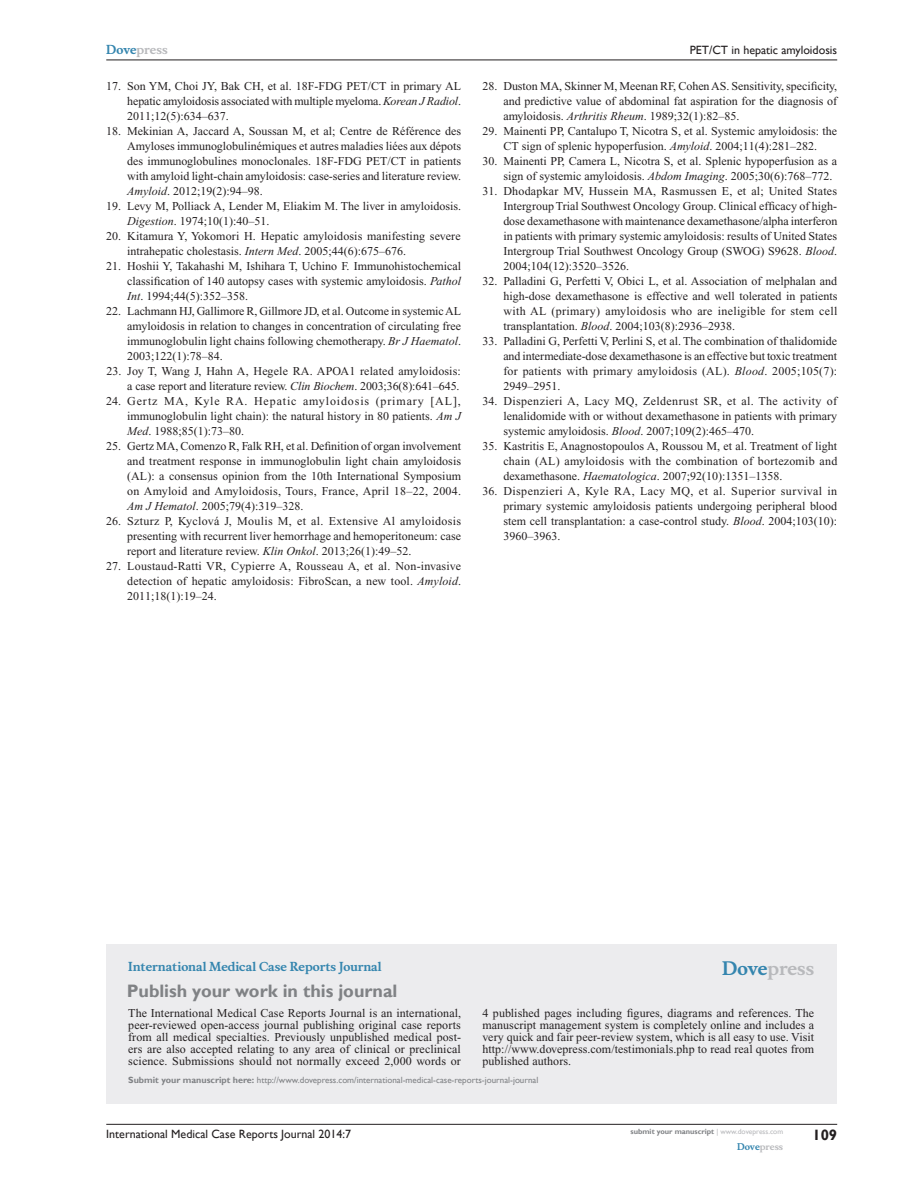
<style>
.page{position:relative;width:918px;height:1188px;background:#fff}
.page>*{position:absolute;margin:0;border:0;box-sizing:border-box;transform-origin:0 0}
.PromBx-H1{font:700 18px "Gill Sans";color:#808285}
.PromBx-Brand{font:700 18px "Musee";color:#b8b9bc}
.t1{font:700 15px "Gill Sans";color:#231f20}
.RefNL2{font:12px/15px "Times New Roman";color:#231f20;text-align:justify}
.PromBx-Tx{font:12px/12px "Times New Roman";letter-spacing:.005em;color:#231f20;text-align:justify}
.t2{font:12px "Gill Sans";color:#231f20}
.PromBx-JrnlName{font:700 12px "Musee";color:#3485ae}
.t3{font:700 12px "Musee";color:#b8b9bc}
.PromBx-SubmitMssWebA{font:9px "Gill Sans";color:#808285}
.t4{font:700 9px "Musee";color:#b8b9bc}
.t5{font:700 7.5px "Gill Sans";color:#808285}
.s1{color:#3485ae}
.s2{font-style:italic}
.s3{font-weight:700}
.s4{font-weight:400;color:#b8b9bc}
</style>
<div class="page">
<div style="left:106px;top:944px;width:731px;height:159px;background:#ececee"></div>
<hr style="left:106px;top:1124px;width:731px;height:1px;background:#231f20">
<hr style="left:106px;top:60px;width:731px;height:1px;background:#231f20">
<p class="t3" style="left:106px;top:43px;width:63px"><span class="s1">Dove</span>press</p>
<p class="RefNL2" style="left:127px;top:79px;width:335px;text-indent:-21px">17. Son YM, Choi JY, Bak CH, et al. 18F-FDG PET/CT in primary AL hepatic amyloidosis associated with multiple myeloma. <span class="s2">Korean J Radiol</span>.<br>2011;12(5):634–637.</p>
<p class="RefNL2" style="left:127px;top:124px;width:335px;text-indent:-21px">18. Mekinian A, Jaccard A, Soussan M, et al; Centre de Référence des Amyloses immunoglobulinémiques et autres maladies liées aux dépots des immunoglobulines monoclonales. 18F-FDG PET/CT in patients with amyloid light-chain amyloidosis: case-series and literature review.<br><span class="s2">Amyloid</span>. 2012;19(2):94–98.</p>
<p class="RefNL2" style="left:127px;top:199px;width:335px;text-indent:-21px">19. Levy M, Polliack A, Lender M, Eliakim M. The liver in amyloidosis.<br><span class="s2">Digestion</span>. 1974;10(1):40–51.</p>
<p class="RefNL2" style="left:127px;top:229px;width:335px;text-indent:-21px">20. Kitamura Y, Yokomori H. Hepatic amyloidosis manifesting severe intrahepatic cholestasis. <span class="s2">Intern Med</span>. 2005;44(6):675–676.</p>
<p class="RefNL2" style="left:127px;top:259px;width:335px;text-indent:-21px">21. Hoshii Y, Takahashi M, Ishihara T, Uchino F. Immunohistochemical classification of 140 autopsy cases with systemic amyloidosis. <span class="s2">Pathol Int</span>. 1994;44(5):352–358.</p>
<p class="RefNL2" style="left:127px;top:304px;width:335px;text-indent:-21px">22. Lachmann HJ, Gallimore R, Gillmore JD, et al. Outcome in systemic AL amyloidosis in relation to changes in concentration of circulating free immunoglobulin light chains following chemotherapy. <span class="s2">Br J Haematol</span>.<br>2003;122(1):78–84.</p>
<p class="RefNL2" style="left:107px;top:364px;width:356px;text-align:right">23. Joy T, Wang J, Hahn A, Hegele RA. APOA1 related amyloidosis: a case report and literature review. <span class="s2">Clin Biochem</span>. 2003;36(8):641–645.</p>
<p class="RefNL2" style="left:127px;top:394px;width:335px;text-indent:-21px">24. Gertz MA, Kyle RA. Hepatic amyloidosis (primary [AL], immunoglobulin light chain): the natural history in 80 patients. <span class="s2">Am J Med</span>. 1988;85(1):73–80.</p>
<p class="RefNL2" style="left:127px;top:439px;width:335px;text-indent:-21px">25. Gertz MA, Comenzo R, Falk RH, et al. Definition of organ involvement and treatment response in immunoglobulin light chain amyloidosis (AL): a consensus opinion from the 10th International Symposium on Amyloid and Amyloidosis, Tours, France, April 18–22, 2004.<br><span class="s2">Am J Hematol</span>. 2005;79(4):319–328.</p>
<p class="RefNL2" style="left:127px;top:514px;width:335px;text-indent:-21px">26. Szturz P, Kyclová J, Moulis M, et al. Extensive Al amyloidosis presenting with recurrent liver hemorrhage and hemoperitoneum: case report and literature review. <span class="s2">Klin Onkol</span>. 2013;26(1):49–52.</p>
<p class="RefNL2" style="left:127px;top:559px;width:335px;text-indent:-21px">27. Loustaud-Ratti VR, Cypierre A, Rousseau A, et al. Non-invasive detection of hepatic amyloidosis: FibroScan, a new tool. <span class="s2">Amyloid</span>.<br>2011;18(1):19–24.</p>
<p class="t2" style="left:690px;top:43px;width:149px">PET/CT in hepatic amyloidosis</p>
<p class="RefNL2" style="left:503px;top:79px;width:335px;text-indent:-21px">28. Duston MA, Skinner M, Meenan RF, Cohen AS. Sensitivity, specificity, and predictive value of abdominal fat aspiration for the diagnosis of amyloidosis. <span class="s2">Arthritis Rheum</span>. 1989;32(1):82–85.</p>
<p class="RefNL2" style="left:482px;top:124px;width:356px;text-align:center">29. Mainenti PP, Cantalupo T, Nicotra S, et al. Systemic amyloidosis: the<br>CT sign of splenic hypoperfusion. <span class="s2">Amyloid</span>. 2004;11(4):281–282.</p>
<p class="RefNL2" style="left:503px;top:154px;width:335px;text-indent:-21px">30. Mainenti PP, Camera L, Nicotra S, et al. Splenic hypoperfusion as a sign of systemic amyloidosis. <span class="s2">Abdom Imaging</span>. 2005;30(6):768–772.</p>
<p class="RefNL2" style="left:503px;top:184px;width:335px;text-indent:-21px">31. Dhodapkar MV, Hussein MA, Rasmussen E, et al; United States Intergroup Trial Southwest Oncology Group. Clinical efficacy of high&shy;dose dexamethasone with maintenance dexamethasone/alpha interferon in patients with primary systemic amyloidosis: results of United States Intergroup Trial Southwest Oncology Group (SWOG) S9628. <span class="s2">Blood</span>.<br>2004;104(12):3520–3526.</p>
<p class="RefNL2" style="left:503px;top:274px;width:336px;text-indent:-21px">32. Palladini G, Perfetti V, Obici L, et al. Association of melphalan and high-dose dexamethasone is effective and well tolerated in patients with AL (primary) amyloidosis who are ineligible for stem cell transplantation. <span class="s2">Blood</span>. 2004;103(8):2936–2938.</p>
<p class="RefNL2" style="left:503px;top:334px;width:335px;text-indent:-21px">33. Palladini G, Perfetti V, Perlini S, et al. The combination of thalidomide and intermediate-dose dexamethasone is an effective but toxic treatment for patients with primary amyloidosis (AL). <span class="s2">Blood</span>. 2005;105(7):<br>2949–2951.</p>
<p class="RefNL2" style="left:503px;top:394px;width:335px;text-indent:-21px">34. Dispenzieri A, Lacy MQ, Zeldenrust SR, et al. The activity of lenalidomide with or without dexamethasone in patients with primary systemic amyloidosis. <span class="s2">Blood</span>. 2007;109(2):465–470.</p>
<p class="RefNL2" style="left:503px;top:439px;width:335px;text-indent:-21px">35. Kastritis E, Anagnostopoulos A, Roussou M, et al. Treatment of light chain (AL) amyloidosis with the combination of bortezomib and dexamethasone. <span class="s2">Haematologica</span>. 2007;92(10):1351–1358.</p>
<p class="RefNL2" style="left:503px;top:484px;width:335px;text-indent:-21px">36. Dispenzieri A, Kyle RA, Lacy MQ, et al. Superior survival in primary systemic amyloidosis patients undergoing peripheral blood stem cell transplantation: a case-control study. <span class="s2">Blood</span>. 2004;103(10):<br>3960–3963.</p>
<p class="PromBx-JrnlName" style="left:128px;top:959px;width:255px">International Medical Case Reports Journal</p>
<p class="PromBx-H1" style="left:127px;top:980px;width:272px">Publish your work in this journal</p>
<p class="PromBx-Brand" style="left:722px;top:958px;width:94px"><span class="s1">Dove</span>press</p>
<p class="PromBx-Tx" style="left:128px;top:1007px;width:334px">The International Medical Case Reports Journal is an international, peer-reviewed open-access journal publishing original case reports from all medical specialties. Previously unpublished medical post&shy;ers are also accepted relating to any area of clinical or preclinical science. Submissions should not normally exceed 2,000 words or</p>
<p class="PromBx-Tx" style="left:482px;top:1007px;width:333px">4 published pages including figures, diagrams and references. The manuscript management system is completely online and includes a very quick and fair peer-review system, which is all easy to use. Visit http://www.dovepress.com/testimonials.php to read real quotes from published authors.</p>
<p class="PromBx-SubmitMssWebA" style="left:128px;top:1075px;width:412px"><span class="s3">Submit your manuscript here:</span> http://www.dovepress.com/international-medical-case-reports-journal-journal</p>
<p class="t2" style="left:106px;top:1127px;width:246px">International Medical Case Reports Journal 2014:7</p>
<p class="t5" style="left:631px;top:1127px;width:154px">submit your manuscript <span class="s4">| www.dovepress.com</span></p>
<p class="t4" style="left:737px;top:1141px;width:48px"><span class="s1">Dove</span>press</p>
<p class="t1" style="left:812px;top:1126px;width:26px">109</p>
</div>
